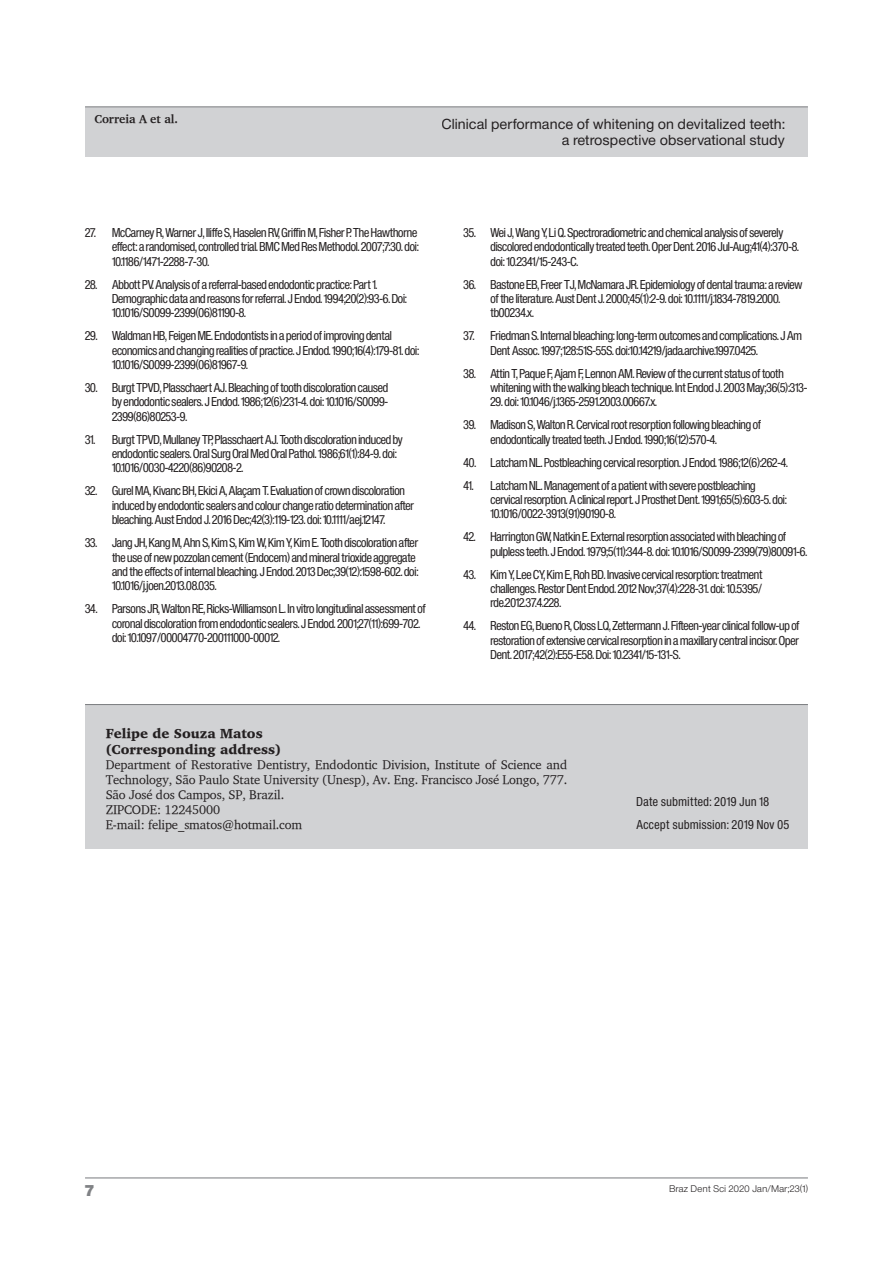
<style>
.page{position:relative;width:893px;height:1263px;background:#fff}
.page>*{position:absolute;margin:0;border:0;box-sizing:border-box;transform-origin:0 0}
.t1{font:15px "Sh Europa Nr 2 Ultra";color:#808285}
.t2{font:13.5px/16.2px "Sh Europa Nr 2";letter-spacing:.05em;color:#231f20;text-align:right}
.t3{font:900 13.5px/16.2px "Charter";color:#231f20}
.t4{font:12.75px/15px "Charter";letter-spacing:-.01em;color:#231f20}
.t5{font:12px/14.4px "Sh Europa Nr 2 Con";letter-spacing:-.01em;color:#231f20}
.t6{font:12px/23px "Sh Europa Nr 2 Con";letter-spacing:.05em;color:#231f20}
.t7{font:700 12px "Charter";color:#231f20}
.t8{font:9px "Sh Europa Nr 2 Light";letter-spacing:.05em;color:#231f20}
</style>
<div class="page">
<div style="left:85px;top:107px;width:723px;height:50px;background:#d1d2d4"></div>
<hr style="left:85px;top:106px;width:723px;height:1px;background:#808285">
<hr style="left:85px;top:1177px;width:723px;height:1px;background:#808285">
<div style="left:85px;top:705px;width:723px;height:144px;background:#d1d2d4"></div>
<hr style="left:85px;top:704px;width:723px;height:1px;background:#808285">
<p class="t7" style="left:94px;top:111px;width:85px">Correia A et al.</p>
<p class="t2" style="left:442px;top:116px;width:344px">Clinical performance of whitening on devitalized teeth: a retrospective observational study</p>
<p class="t5" style="left:112px;top:225px;width:308px;text-indent:-27px">27. McCarney R, Warner J, Iliffe S, Haselen RV, Griffin M, Fisher P. The Hawthorne effect: a randomised, controlled trial. BMC Med Res Methodol. 2007;7:30. doi:<br>10.1186/1471-2288-7-30.</p>
<p class="t5" style="left:112px;top:277px;width:296px;text-indent:-27px">28. Abbott PV. Analysis of a referral-based endodontic practice: Part 1.<br>Demographic data and reasons for referral. J Endod. 1994;20(2):93-6. Doi:<br>10.1016/S0099-2399(06)81190-8.</p>
<p class="t5" style="left:112px;top:329px;width:309px;text-indent:-27px">29. Waldman HB, Feigen ME. Endodontists in a period of improving dental economics and changing realities of practice. J Endod. 1990;16(4):179-81. doi:<br>10.1016/S0099-2399(06)81967-9.</p>
<p class="t5" style="left:112px;top:380px;width:278px;text-align:justify;text-indent:-27px">30. Burgt TPVD, Plasschaert AJ. Bleaching of tooth discoloration caused by endodontic sealers. J Endod. 1986;12(6):231-4. doi: 10.1016/S0099- 2399(86)80253-9.</p>
<p class="t5" style="left:112px;top:432px;width:292px;text-indent:-27px">31. Burgt TPVD, Mullaney TP, Plasschaert AJ. Tooth discoloration induced by endodontic sealers. Oral Surg Oral Med Oral Pathol. 1986;61(1):84-9. doi:<br>10.1016/0030-4220(86)90208-2.</p>
<p class="t5" style="left:112px;top:484px;width:303px;text-indent:-27px">32. Gurel MA, Kivanc BH, Ekici A, Alaçam T. Evaluation of crown discoloration induced by endodontic sealers and colour change ratio determination after bleaching. Aust Endod J. 2016 Dec;42(3):119-123. doi: 10.1111/aej.12147.</p>
<p class="t5" style="left:112px;top:535px;width:308px;text-indent:-27px">33. Jang JH, Kang M, Ahn S, Kim S, Kim W, Kim Y, Kim E. Tooth discoloration after the use of new pozzolan cement (Endocem) and mineral trioxide aggregate and the effects of internal bleaching. J Endod. 2013 Dec;39(12):1598-602. doi:<br>10.1016/j.joen.2013.08.035.</p>
<p class="t5" style="left:112px;top:602px;width:315px;text-indent:-27px">34. Parsons JR, Walton RE, Ricks-Williamson L. In vitro longitudinal assessment of coronal discoloration from endodontic sealers. J Endod. 2001;27(11):699-702. doi: 10.1097/00004770-200111000-00012.</p>
<p class="t5" style="left:490px;top:225px;width:310px;text-indent:-27px">35. Wei J, Wang Y, Li Q. Spectroradiometric and chemical analysis of severely discolored endodontically treated teeth. Oper Dent. 2016 Jul-Aug;41(4):370-8. doi: 10.2341/15-243-C.</p>
<p class="t5" style="left:490px;top:277px;width:313px;text-indent:-27px">36. Bastone EB, Freer TJ, McNamara JR. Epidemiology of dental trauma: a review of the literature. Aust Dent J. 2000;45(1):2-9. doi: 10.1111/j.1834-7819.2000. tb00234.x.</p>
<p class="t5" style="left:490px;top:329px;width:313px;text-indent:-27px">37. Friedman S. Internal bleaching: long-term outcomes and complications. J Am<br>Dent Assoc. 1997;128:51S-55S. doi:10.14219/jada.archive.1997.0425.</p>
<p class="t5" style="left:490px;top:366px;width:318px;text-indent:-27px">38. Attin T, Paque F, Ajam F, Lennon AM. Review of the current status of tooth whitening with the walking bleach technique. Int Endod J. 2003 May;36(5):313-</p>
<p class="t5" style="left:490px;top:395px;width:168px">29. doi: 10.1046/j.1365-2591.2003.00667.x.</p>
<p class="t5" style="left:490px;top:418px;width:272px;text-indent:-27px">39. Madison S, Walton R. Cervical root resorption following bleaching of endodontically treated teeth. J Endod. 1990;16(12):570-4.</p>
<p class="t5" style="left:463px;top:455px;width:326px">40. Latcham NL. Postbleaching cervical resorption. J Endod. 1986;12(6):262-4.</p>
<p class="t5" style="left:490px;top:478px;width:298px;text-indent:-27px">41. Latcham NL. Management of a patient with severe postbleaching cervical resorption. A clinical report. J Prosthet Dent. 1991;65(5):603-5. doi:<br>10.1016/0022-3913(91)90190-8.</p>
<p class="t5" style="left:490px;top:530px;width:318px;text-indent:-27px">42. Harrington GW, Natkin E. External resorption associated with bleaching of pulpless teeth. J Endod. 1979;5(11):344-8. doi: 10.1016/S0099-2399(79)80091-6.</p>
<p class="t5" style="left:490px;top:567px;width:273px;text-align:justify;text-indent:-27px">43. Kim Y, Lee CY, Kim E, Roh BD. Invasive cervical resorption: treatment challenges. Restor Dent Endod. 2012 Nov;37(4):228-31. doi: 10.5395/ rde.2012.37.4.228.</p>
<p class="t5" style="left:490px;top:619px;width:311px;text-align:justify;text-indent:-27px">44. Reston EG, Bueno R, Closs LQ, Zettermann J. Fifteen-year clinical follow-up of restoration of extensive cervical resorption in a maxillary central incisor. Oper Dent. 2017;42(2):E55-E58. Doi: 10.2341/15-131-S.</p>
<p class="t3" style="left:106px;top:724px;width:177px">Felipe de Souza Matos (Corresponding address)</p>
<p class="t4" style="left:106px;top:757px;width:463px">Department of Restorative Dentistry, Endodontic Division, Institute of Science and Technology, São Paulo State University (Unesp), Av. Eng. Francisco José Longo, 777.<br>São José dos Campos, SP, Brazil.<br>ZIPCODE: 12245000<br>E-mail: felipe_smatos@hotmail.com</p>
<p class="t6" style="left:636px;top:790px;width:154px">Date submitted: 2019 Jun 18<br>Accept submission: 2019 Nov 05</p>
<p class="t1" style="left:85px;top:1182px;width:10px">7</p>
<p class="t8" style="left:669px;top:1183px;width:140px">Braz Dent Sci 2020 Jan/Mar;23(1)</p>
</div>
